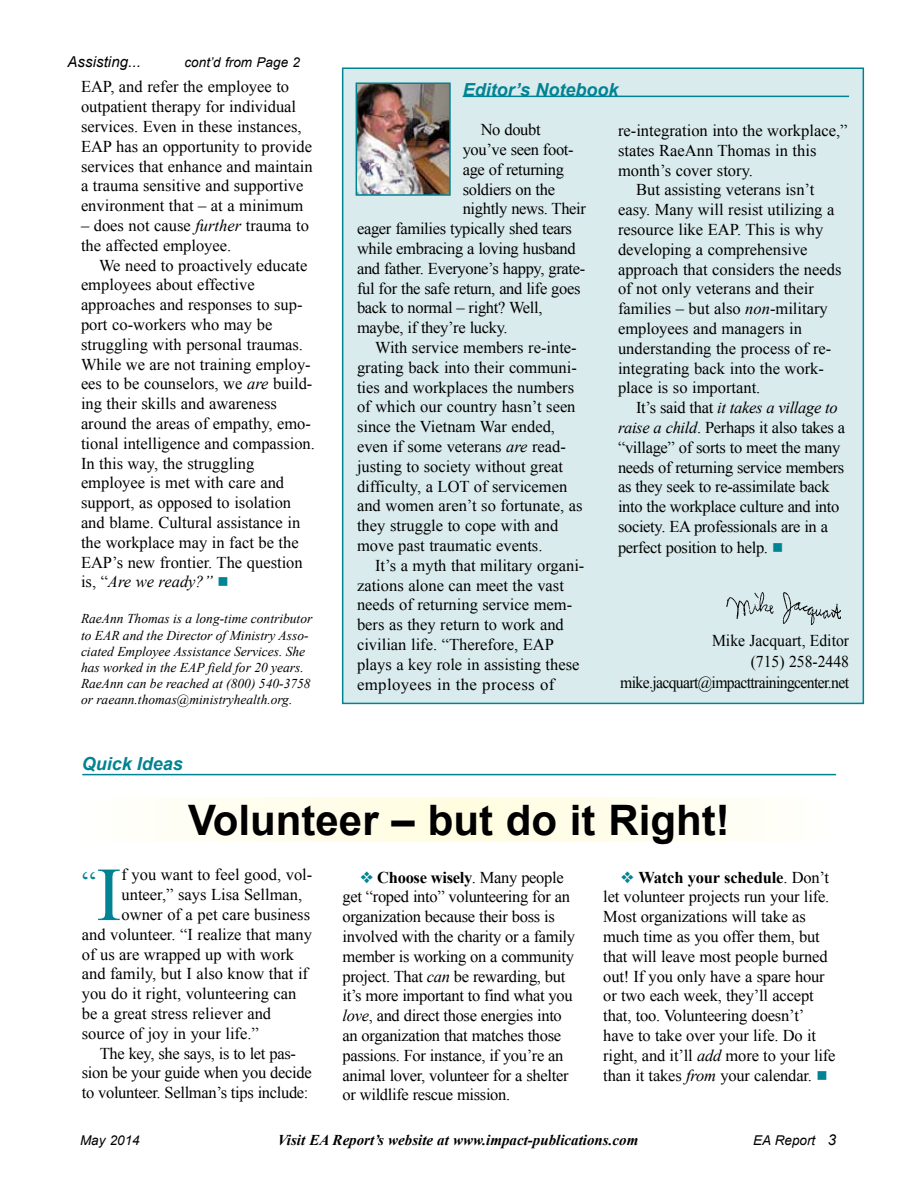
<style>
.page{position:relative;width:918px;height:1188px;background:#fff}
.page>*{position:absolute;margin:0;border:0;box-sizing:border-box;transform-origin:0 0}
.t1{font:76.35px "Times New Roman";color:#008393}
.t2{font:700 42px "Arial";color:#000}
.t3{font:32.4px "Times New Roman";color:#008393}
.t4{font:italic 700 18px "Arial";color:#008393}
.t5{font:16.5px/19.8px "Times New Roman";color:#000}
.t6{font:16.5px/19.8px "Times New Roman";letter-spacing:-.02em;color:#000}
.t7{font:16.5px/21px "Times New Roman";letter-spacing:-.04em;color:#000;text-align:right;scale:.95 1}
.t8{font:italic 16.5px "Times New Roman";letter-spacing:-.02em;color:#000}
.t9{font:16.5px "Times New Roman";letter-spacing:.02em;color:#000}
.t10{font:italic 700 15px "Times New Roman";color:#000}
.t11{font:italic 15px "Arial";letter-spacing:.005em;color:#000}
.t12{font:italic 13.5px/16.2px "Times New Roman";color:#000}
.t13{font:italic 13.5px "Arial";color:#000}
.s1{font-style:italic}
.s2{color:#008393}
.s3{font-style:normal}
.s4{font-weight:700}
.s5{font-size:15px}
</style>
<div class="page">
<div style="left:342px;top:68px;width:522px;height:636px;background:#daebed;border:2px solid #008393"></div>
<hr style="left:463px;top:96px;width:386px;height:1px;background:#008393">
<img style="left:726px;top:592px;width:114px;height:32px">
<img style="left:359px;top:85px;width:89px;height:108px">
<div style="left:356px;top:82px;width:95px;height:114px;border:2px solid #008393"></div>
<hr style="left:82px;top:774px;width:754px;height:1px;background:#008393">
<svg style="left:179px;top:798px;width:560px;height:43px"></svg>
<p class="t11" style="left:68px;top:52px;width:75px">Assisting...</p>
<p class="t13" style="left:184px;top:54px;width:117px">cont’d from Page 2</p>
<p class="t5" style="left:81px;top:77px;width:233px">EAP, and refer the employee to outpatient therapy for individual services. Even in these instances, EAP has an opportunity to provide services that enhance and maintain a trauma sensitive and supportive environment that – at a minimum</p>
<p class="t5" style="left:81px;top:215px;width:229px">– does not cause <span class="s1">further</span> trauma to the affected employee.</p>
<p class="t5" style="left:81px;top:255px;width:235px;text-indent:18px">We need to proactively educate employees about effective approaches and responses to sup&shy;port co-workers who may be struggling with personal traumas.<br>While we are not training employ&shy;ees to be counselors, we <span class="s1">are</span> build&shy;ing their skills and awareness around the areas of empathy, emo&shy;tional intelligence and compassion.<br>In this way, the struggling employee is met with care and support, as opposed to isolation and blame. Cultural assistance in the workplace may in fact be the<br>EAP’s new frontier. The question is, “<span class="s1">Are we ready?”</span> <span class="s2">■</span></p>
<p class="t12" style="left:81px;top:611px;width:233px">RaeAnn Thomas is a long-time contributor to EAR and the Director of Ministry Asso&shy;ciated Employee Assistance Services. She has worked in the EAP field for 20 years.<br>RaeAnn can be reached at (800) 540-3758 or raeann.thomas@ministryhealth.org.</p>
<p class="t4" style="left:82px;top:752px;width:103px">Quick Ideas</p>
<p class="t4" style="left:463px;top:77px;width:157px">Editor’s Notebook</p>
<p class="t5" style="left:618px;top:120px;width:231px">re-integration into the workplace,”</p>
<p class="t5" style="left:618px;top:140px;width:200px">states RaeAnn Thomas in this</p>
<p class="t5" style="left:618px;top:160px;width:136px">month’s cover story.</p>
<p class="t5" style="left:636px;top:180px;width:180px">But assisting veterans isn’t</p>
<p class="t5" style="left:618px;top:199px;width:218px">easy. Many will resist utilizing a</p>
<p class="t5" style="left:618px;top:219px;width:207px">resource like EAP. This is why</p>
<p class="t5" style="left:618px;top:239px;width:191px">developing a comprehensive</p>
<p class="t5" style="left:618px;top:259px;width:225px">approach that considers the needs</p>
<p class="t5" style="left:618px;top:279px;width:197px">of not only veterans and their</p>
<p class="t5" style="left:618px;top:298px;width:211px">families – but also <span class="s1">non</span>-military</p>
<p class="t5" style="left:618px;top:318px;width:186px">employees and managers in</p>
<p class="t5" style="left:618px;top:338px;width:215px">understanding the process of re-</p>
<p class="t5" style="left:618px;top:358px;width:208px">integrating back into the work-</p>
<p class="t5" style="left:618px;top:378px;width:144px">place is so important.</p>
<p class="t8" style="left:636px;top:396px;width:203px"><span class="s3">It’s said that</span> it takes a village to</p>
<p class="t6" style="left:618px;top:417px;width:229px"><span class="s1">raise a child</span>. Perhaps it also takes a</p>
<p class="t6" style="left:618px;top:437px;width:224px">“village” of sorts to meet the many</p>
<p class="t6" style="left:618px;top:457px;width:228px">needs of returning service members</p>
<p class="t6" style="left:618px;top:477px;width:213px">as they seek to re-assimilate back</p>
<p class="t6" style="left:618px;top:496px;width:223px">into the workplace culture and into</p>
<p class="t6" style="left:618px;top:516px;width:212px">society. EA professionals are in a</p>
<p class="t6" style="left:618px;top:537px;width:167px">perfect position to help. <span class="s2">■</span></p>
<p class="t5" style="left:481px;top:120px;width:61px">No doubt</p>
<p class="t6" style="left:463px;top:139px;width:113px">you’ve seen foot-</p>
<p class="t6" style="left:463px;top:159px;width:103px">age of returning</p>
<p class="t6" style="left:463px;top:179px;width:94px">soldiers on the</p>
<p class="t6" style="left:463px;top:199px;width:125px">nightly news. Their</p>
<p class="t6" style="left:357px;top:219px;width:216px">eager families typically shed tears</p>
<p class="t6" style="left:357px;top:238px;width:220px">while embracing a loving husband</p>
<p class="t6" style="left:357px;top:258px;width:230px">and father. Everyone’s happy, grate-</p>
<p class="t6" style="left:357px;top:278px;width:225px">ful for the safe return, and life goes</p>
<p class="t6" style="left:357px;top:298px;width:187px">back to normal – right? Well,</p>
<p class="t6" style="left:357px;top:318px;width:152px">maybe, if they’re lucky.</p>
<p class="t5" style="left:375px;top:337px;width:203px">With service members re-inte-</p>
<p class="t5" style="left:357px;top:357px;width:221px">grating back into their communi-</p>
<p class="t5" style="left:357px;top:377px;width:219px">ties and workplaces the numbers</p>
<p class="t5" style="left:357px;top:397px;width:220px">of which our country hasn’t seen</p>
<p class="t5" style="left:357px;top:417px;width:200px">since the Vietnam War ended,</p>
<p class="t5" style="left:357px;top:436px;width:210px">even if some veterans <span class="s1">are</span> read-</p>
<p class="t5" style="left:357px;top:456px;width:208px">justing to society without great</p>
<p class="t5" style="left:357px;top:476px;width:212px">difficulty, a LOT of servicemen</p>
<p class="t5" style="left:357px;top:496px;width:227px">and women aren’t so fortunate, as</p>
<p class="t5" style="left:357px;top:516px;width:203px">they struggle to cope with and</p>
<p class="t5" style="left:357px;top:535px;width:187px">move past traumatic events.</p>
<p class="t5" style="left:375px;top:555px;width:211px">It’s a myth that military organi-</p>
<p class="t5" style="left:357px;top:575px;width:208px">zations alone can meet the vast</p>
<p class="t5" style="left:357px;top:595px;width:217px">needs of returning service mem-</p>
<p class="t5" style="left:357px;top:615px;width:208px">bers as they return to work and</p>
<p class="t5" style="left:357px;top:634px;width:198px">civilian life. “Therefore, EAP</p>
<p class="t5" style="left:357px;top:654px;width:224px">plays a key role in assisting these</p>
<p class="t9" style="left:357px;top:673px;width:199px">employees in the process of</p>
<p class="t7" style="left:620px;top:630px;width:242px">Mike Jacquart, Editor<br>(715) 258-2448 mike.jacquart@impacttrainingcenter.net</p>
<h2 class="t2" style="left:188px;top:792px;width:543px">Volunteer – but do it Right!</h2>
<h3 class="t3" style="left:82px;top:861px;width:16px">“</h3>
<h1 class="t1" style="left:96px;top:843px;width:27px">I</h1>
<p class="t5" style="left:122px;top:865px;width:192px">f you want to feel good, vol-</p>
<p class="t5" style="left:122px;top:885px;width:182px">unteer,” says Lisa Sellman,</p>
<p class="t5" style="left:122px;top:904px;width:190px">owner of a pet care business</p>
<p class="t5" style="left:82px;top:924px;width:232px">and volunteer. “I realize that many</p>
<p class="t5" style="left:82px;top:944px;width:214px">of us are wrapped up with work</p>
<p class="t5" style="left:82px;top:964px;width:228px">and family, but I also know that if</p>
<p class="t5" style="left:82px;top:984px;width:216px">you do it right, volunteering can</p>
<p class="t5" style="left:82px;top:1003px;width:191px">be a great stress reliever and</p>
<p class="t5" style="left:82px;top:1023px;width:179px">source of joy in your life.”</p>
<p class="t6" style="left:100px;top:1043px;width:198px">The key, she says, is to let pas-</p>
<p class="t6" style="left:82px;top:1063px;width:231px">sion be your guide when you decide</p>
<p class="t6" style="left:82px;top:1083px;width:228px">to volunteer. Sellman’s tips include:</p>
<p class="t6" style="left:343px;top:867px;width:234px;text-indent:18px"><span class="s2">❖</span> <span class="s4">Choose wisely</span>. Many people get “roped into” volunteering for an organization because their boss is involved with the charity or a family member is working on a community project. That <span class="s1">can</span> be rewarding, but it’s more important to find what you <span class="s1">love</span>, and direct those energies into an organization that matches those passions. For instance, if you’re an animal lover, volunteer for a shelter or wildlife rescue mission.</p>
<p class="t5" style="left:603px;top:867px;width:234px;text-indent:18px"><span class="s2">❖</span> <span class="s4">Watch your schedule</span>. Don’t let volunteer projects run your life.<br>Most organizations will take as much time as you offer them, but that will leave most people burned out! If you only have a spare hour or two each week, they’ll accept that, too. Volunteering doesn’t’ have to take over your life. Do it right, and it’ll <span class="s1">add</span> more to your life than it takes <span class="s1">from</span> your calendar. <span class="s2">■</span></p>
<p class="t13" style="left:80px;top:1131px;width:61px">May 2014</p>
<p class="t10" style="left:278px;top:1129px;width:362px">Visit EA Report’s website at www.impact-publications.com</p>
<p class="t13" style="left:753px;top:1131px;width:84px">EA Report <span class="s5">3</span></p>
</div>
